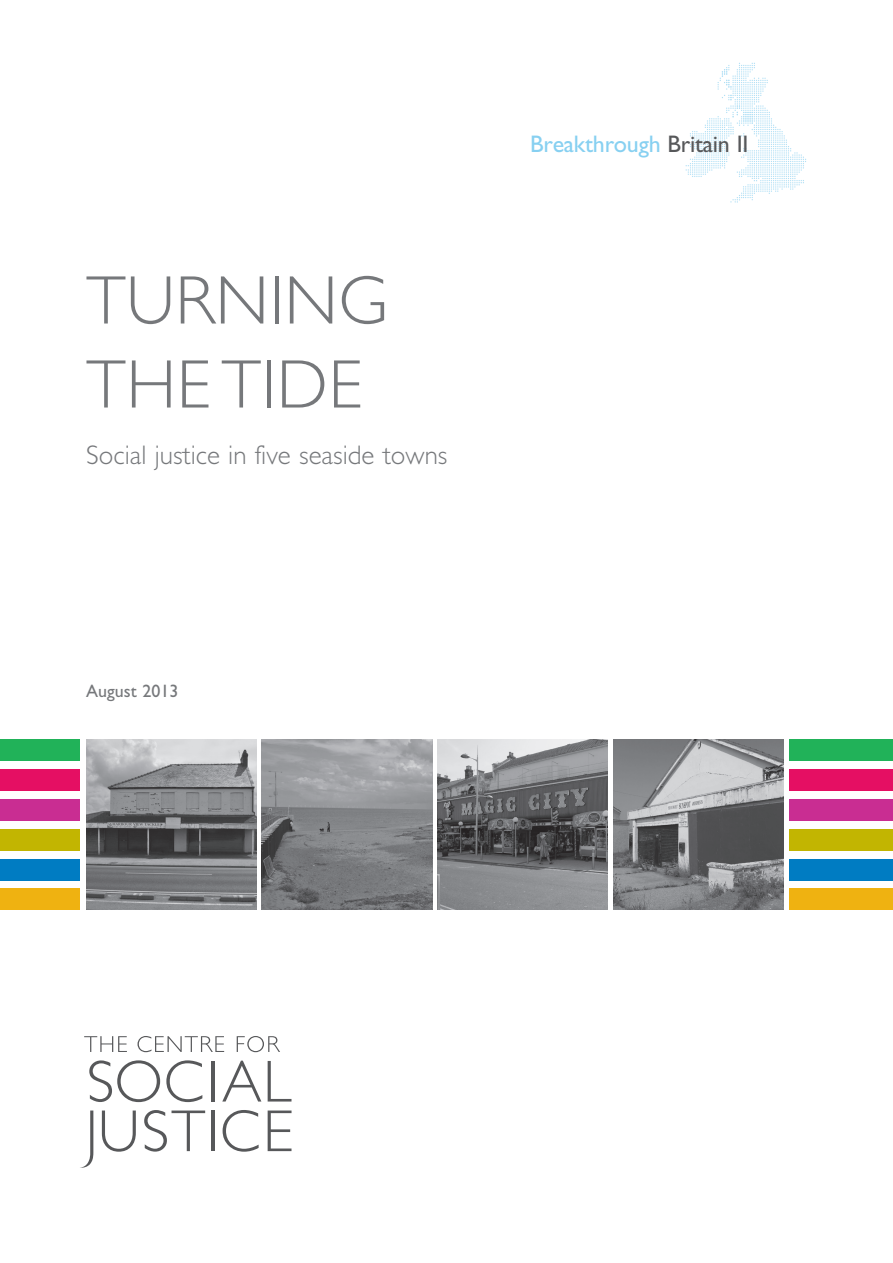
<style>
.page{position:relative;width:893px;height:1263px;background:#fff}
.page>*{position:absolute;margin:0;border:0;box-sizing:border-box;transform-origin:0 0}
.t1{font:300 69px/84px "Gill Sans Std";letter-spacing:.01em;color:#76787b}
.Copy_of_full_out{font:300 27px "Gill Sans Std";color:#76787b}
.t2{font:24px "Gill Sans Std";letter-spacing:-.01em;color:#87d0f1}
.Copy_of_full_out-2{font:18px "Gill Sans Std";color:#76787b}
.s1{color:#57585a}
</style>
<div class="page">
<img style="left:86px;top:740px;width:170px;height:170px">
<img style="left:262px;top:740px;width:170px;height:170px">
<img style="left:438px;top:740px;width:170px;height:170px">
<svg style="left:84px;top:1036px;width:43px;height:16px"></svg>
<svg style="left:138px;top:1036px;width:86px;height:16px"></svg>
<svg style="left:237px;top:1036px;width:43px;height:16px"></svg>
<svg style="left:89px;top:1060px;width:71px;height:42px"></svg>
<svg style="left:166px;top:1060px;width:36px;height:42px"></svg>
<hr style="left:211px;top:1061px;width:3px;height:40px;background:#57585a">
<svg style="left:222px;top:1061px;width:39px;height:40px"></svg>
<svg style="left:268px;top:1061px;width:23px;height:40px"></svg>
<svg style="left:80px;top:1110px;width:13px;height:58px"></svg>
<svg style="left:102px;top:1110px;width:34px;height:42px"></svg>
<svg style="left:144px;top:1110px;width:61px;height:41px"></svg>
<hr style="left:211px;top:1110px;width:3px;height:41px;background:#57585a">
<svg style="left:223px;top:1110px;width:36px;height:42px"></svg>
<svg style="left:268px;top:1110px;width:24px;height:41px"></svg>
<svg style="left:686px;top:63px;width:120px;height:140px"></svg>
<img style="left:613px;top:740px;width:171px;height:170px">
<div style="left:0;top:740px;width:80px;height:21px;background:#21b259"></div>
<div style="left:0;top:770px;width:80px;height:21px;background:#e50f63"></div>
<div style="left:0;top:799px;width:80px;height:22px;background:#c92d92"></div>
<div style="left:0;top:829px;width:80px;height:21px;background:#c2b501"></div>
<div style="left:0;top:859px;width:80px;height:21px;background:#007cc2"></div>
<div style="left:0;top:889px;width:80px;height:21px;background:#efb211"></div>
<div style="left:790px;top:740px;width:103px;height:21px;background:#21b259"></div>
<div style="left:790px;top:770px;width:103px;height:21px;background:#e50f63"></div>
<div style="left:790px;top:799px;width:103px;height:22px;background:#c92d92"></div>
<div style="left:790px;top:829px;width:103px;height:21px;background:#c2b501"></div>
<div style="left:790px;top:859px;width:103px;height:21px;background:#007cc2"></div>
<div style="left:790px;top:889px;width:103px;height:21px;background:#efb211"></div>
<p class="t1" style="left:86px;top:259px;width:303px">TURNING<br>THE TIDE</p>
<p class="Copy_of_full_out" style="left:86px;top:439px;width:363px">Social justice in five seaside towns</p>
<p class="t2" style="left:530px;top:131px;width:220px">Breakthrough <span class="s1">Britain II</span></p>
<p class="Copy_of_full_out-2" style="left:86px;top:681px;width:94px">August 2013</p>
</div>
